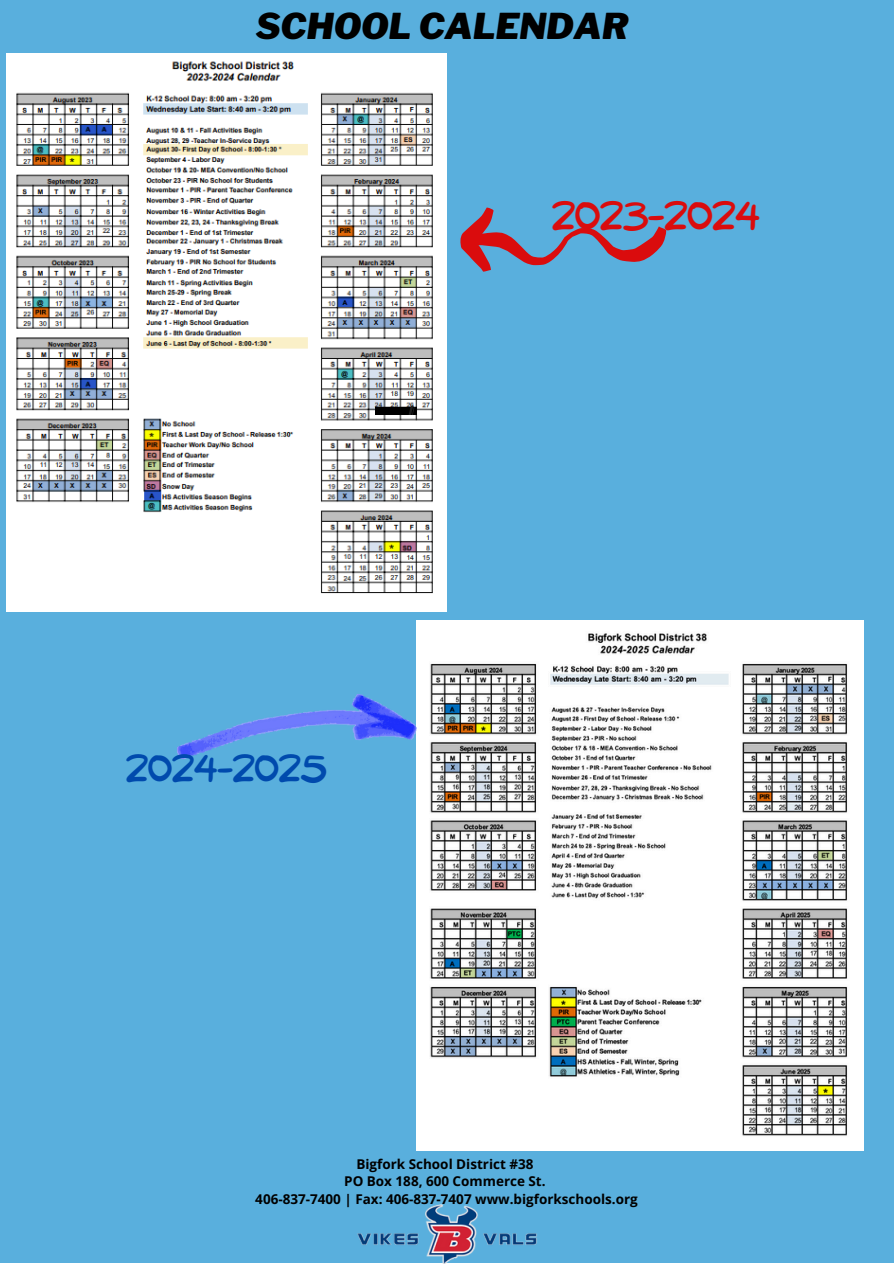
<style>
.page{position:relative;width:894px;height:1264px;background:#fff}
.page>*{position:absolute;margin:0;border:0;box-sizing:border-box;transform-origin:0 0}
.t1{font:italic 900 35.4px "Libre Franklin";color:#000}
.t2{font:34.5px "NF Ananias Bold";color:#da0c0d}
.t3{font:33px "NF Ananias Bold";color:#004aad}
.t4{font:700 13.5px "Open Sans";color:#000}
</style>
<div class="page">
<div style="left:0;top:0;width:892px;height:1263px;background:#59afdd"></div>
<img style="left:357px;top:1204px;width:180px;height:59px">
<img style="left:6px;top:53px;width:440px;height:558px">
<img style="left:375px;top:405px;width:41px;height:9px">
<img style="left:416px;top:620px;width:447px;height:530px">
<img style="left:177px;top:694px;width:239px;height:64px">
<svg style="left:460px;top:207px;width:206px;height:65px"></svg>
<p class="t1" style="left:256px;top:5px;width:374px">SCHOOL CALENDAR</p>
<p class="t3" style="left:126px;top:750px;width:202px">2024-2025</p>
<p class="t2" style="left:552px;top:197px;width:209px">2023-2024</p>
<p class="t4" style="left:356px;top:1154px;width:178px">Bigfork School District #38</p>
<h2 class="t4" style="left:344px;top:1171px;width:203px">PO Box 188, 600 Commerce St.</h2>
<p class="t4" style="left:255px;top:1189px;width:384px">406-837-7400 | Fax: 406-837-7407 www.bigforkschools.org</p>
</div>
